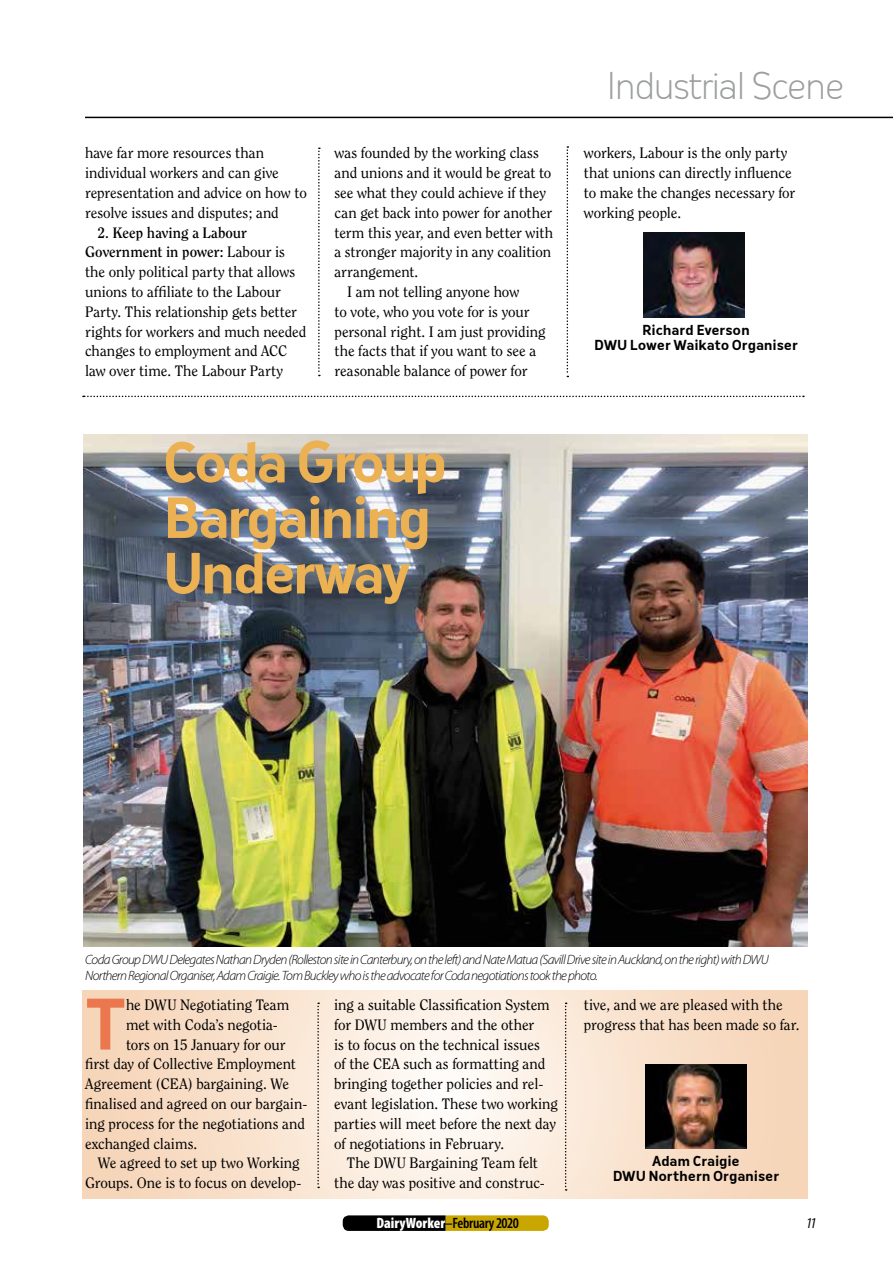
<style>
.page{position:relative;width:893px;height:1263px;background:#fff}
.page>*{position:absolute;margin:0;border:0;box-sizing:border-box;transform-origin:0 0}
.t1{font:700 67.8px "Oceania";color:#ea774d}
.t2{font:700 54px/55.5px "Oceania";letter-spacing:-.06em;color:#ecb153}
.t3{font:300 36px "Oceania";letter-spacing:-.06em;color:#9c9e9f}
.t4{font:15px/19.8px "Clearface";letter-spacing:-.005em;color:#000}
.t5{font:600 condensed 15px "Myriad Pro";letter-spacing:-.02em;color:#000}
.t6{font:italic condensed 15px "Myriad Pro";color:#000}
.t7{font:italic 300 13.5px/16.2px "Myriad Pro";letter-spacing:-.05em;color:#000}
.t8{font:700 13.5px/15px "Oceania";letter-spacing:-.01em;color:#000;text-align:center}
.s1{font-weight:700}
.s2{font-weight:900;color:#fff}
</style>
<div class="page">
<svg style="left:343px;top:1215px;width:206px;height:16px;background:#6b5a0a"></svg>
<svg style="left:83px;top:990px;width:724px;height:208px;background:#f9e5d2"></svg>
<hr style="left:85px;top:117px;width:808px;height:1px;background:#000">
<svg style="left:83px;top:396px;width:721px;height:1px"></svg>
<img style="left:644px;top:233px;width:100px;height:85px">
<svg style="left:318px;top:148px;width:2px;height:228px"></svg>
<svg style="left:317px;top:1002px;width:2px;height:186px"></svg>
<svg style="left:565px;top:1002px;width:2px;height:188px"></svg>
<svg style="left:567px;top:146px;width:1px;height:231px"></svg>
<img style="left:83px;top:434px;width:725px;height:512px">
<img style="left:645px;top:1064px;width:102px;height:84px">
<p class="t4" style="left:85px;top:143px;width:223px">have far more resources than individual workers and can give representation and advice on how to resolve issues and disputes; and</p>
<p class="t4" style="left:85px;top:223px;width:223px;text-indent:13px"><span class="s1">2. Keep having a Labour<br>Government in power:</span> Labour is the only political party that allows unions to affiliate to the Labour<br>Party. This relationship gets better rights for workers and much needed changes to employment and ACC law over time. The Labour Party</p>
<p class="t4" style="left:334px;top:143px;width:206px">was founded by the working class</p>
<p class="t4" style="left:334px;top:163px;width:218px">and unions and it would be great to</p>
<p class="t4" style="left:334px;top:183px;width:213px">see what they could achieve if they</p>
<p class="t4" style="left:334px;top:203px;width:219px">can get back into power for another</p>
<p class="t4" style="left:334px;top:223px;width:220px">term this year, and even better with</p>
<p class="t4" style="left:334px;top:242px;width:218px">a stronger majority in any coalition</p>
<p class="t4" style="left:334px;top:262px;width:85px">arrangement.</p>
<p class="t4" style="left:347px;top:282px;width:174px">I am not telling anyone how</p>
<p class="t4" style="left:334px;top:302px;width:197px">to vote, who you vote for is your</p>
<p class="t4" style="left:334px;top:322px;width:213px">personal right. I am just providing</p>
<p class="t4" style="left:334px;top:341px;width:203px">the facts that if you want to see a</p>
<p class="t4" style="left:334px;top:361px;width:195px">reasonable balance of power for</p>
<h2 class="t2" style="left:163px;top:435px;width:287px">Coda Group<br>Bargaining<br>Underway</h2>
<h3 class="t3" style="left:606px;top:65px;width:240px">Industrial Scene</h3>
<p class="t4" style="left:584px;top:143px;width:213px">workers, Labour is the only party that unions can directly influence to make the changes necessary for working people.</p>
<p class="t8" style="left:594px;top:322px;width:205px">Richard Everson<br>DWU Lower Waikato Organiser</p>
<p class="t7" style="left:85px;top:951px;width:685px">Coda Group DWU Delegates Nathan Dryden (Rolleston site in Canterbury, on the left) and Nate Matua (Savill Drive site in Auckland, on the right) with DWU<br>Northern Regional Organiser, Adam Craigie. Tom Buckley who is the advocate for Coda negotiations took the photo.</p>
<p class="t4" style="left:584px;top:995px;width:217px">tive, and we are pleased with the progress that has been made so far.</p>
<h1 class="t1" style="left:85px;top:984px;width:43px">T</h1>
<p class="t4" style="left:126px;top:995px;width:165px">he DWU Negotiating Team</p>
<p class="t4" style="left:334px;top:995px;width:225px">ing a suitable Classification System for DWU members and the other<br>is to focus on the technical issues<br>of the CEA such as formatting and bringing together policies and rel&shy;evant legislation. These two working parties will meet before the next day of negotiations in February.</p>
<p class="t4" style="left:334px;top:1153px;width:212px;text-align:center">The DWU Bargaining Team felt the day was positive and construc-</p>
<p class="t4" style="left:126px;top:1015px;width:153px">met with Coda’s negotia-</p>
<p class="t4" style="left:126px;top:1034px;width:161px">tors on 15 January for our</p>
<p class="t4" style="left:85px;top:1054px;width:212px">first day of Collective Employment</p>
<p class="t4" style="left:85px;top:1074px;width:206px">Agreement (CEA) bargaining. We</p>
<p class="t4" style="left:85px;top:1094px;width:224px">finalised and agreed on our bargain-</p>
<p class="t4" style="left:85px;top:1114px;width:221px">ing process for the negotiations and</p>
<p class="t4" style="left:85px;top:1133px;width:114px">exchanged claims.</p>
<p class="t4" style="left:98px;top:1153px;width:203px">We agreed to set up two Working</p>
<p class="t4" style="left:85px;top:1173px;width:218px">Groups. One is to focus on develop-</p>
<p class="t8" style="left:613px;top:1154px;width:168px">Adam Craigie<br>DWU Northern Organiser</p>
<p class="t5" style="left:376px;top:1213px;width:144px"><span class="s2">DairyWorker</span>–February 2020</p>
<p class="t6" style="left:806px;top:1213px;width:12px">11</p>
</div>
